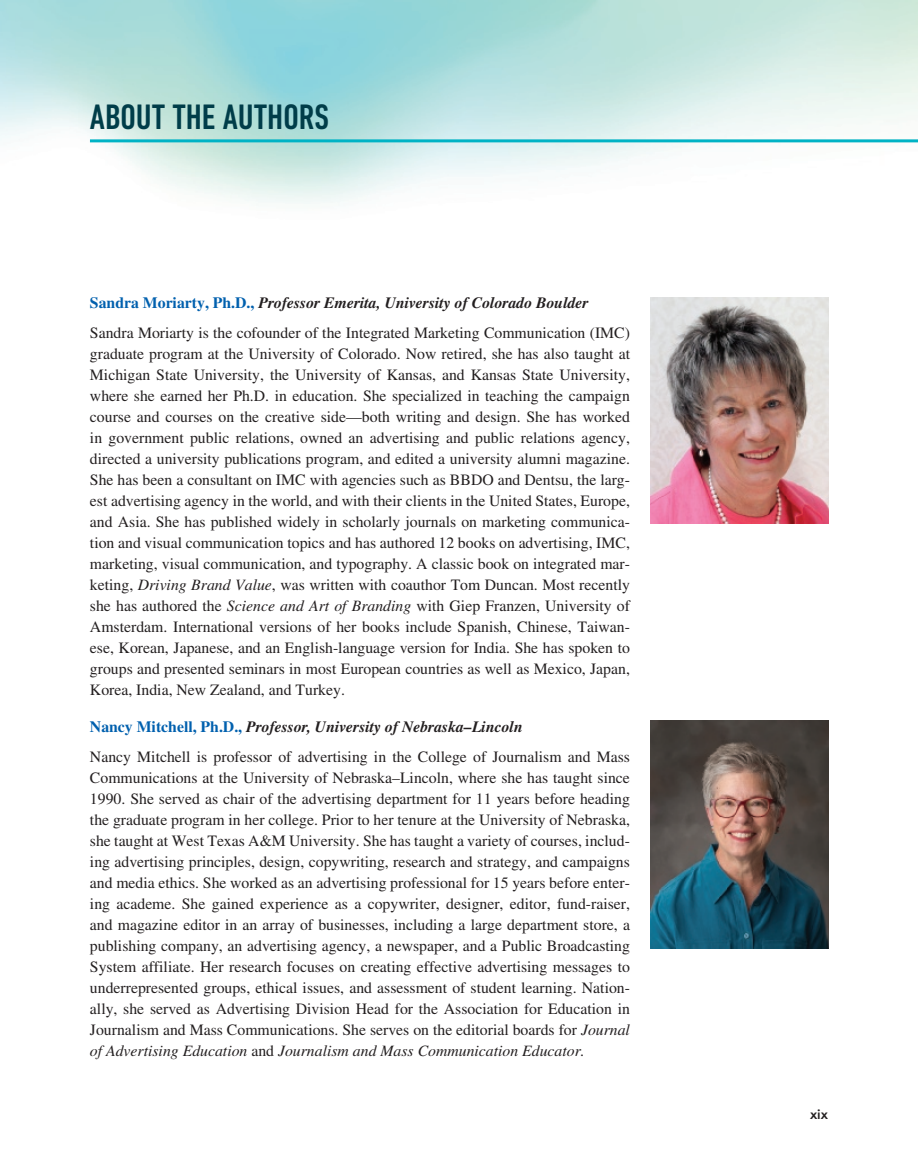
<style>
.page{position:relative;width:918px;height:1175px;background:#fff}
.page>*{position:absolute;margin:0;border:0;box-sizing:border-box;transform-origin:0 0}
.t1{font:500 condensed 36px "DIN Next LT Pro";color:#003d49}
.t2{font:15.75px/21px "Times LT Pro";color:#231f20}
.t3{font:800 13.5px "Avenir LT Pro";color:#231f20}
.s1{font-weight:700;color:#0160ae}
.s2{font-weight:700;font-style:italic}
.s3{font-style:italic}
</style>
<div class="page">
<hr style="left:90px;top:139px;width:828px;height:3px;background:#00b3c5">
<img style="left:650px;top:297px;width:178px;height:227px">
<img style="left:650px;top:720px;width:178px;height:228px">
<p class="t1" style="left:90px;top:96px;width:241px">ABOUT THE AUTHORS</p>
<p class="t2" style="left:90px;top:287px;width:542px;line-height:30px"><span class="s1">Sandra Moriarty, Ph.D.,</span> <span class="s2">Professor Emerita, University of Colorado Boulder<br></span>Sandra Moriarty is the cofounder of the Integrated Marketing Communication (IMC)</p>
<p class="t2" style="left:90px;top:343px;width:542px;text-align:justify">graduate program at the University of Colorado. Now retired, she has also taught at Michigan State University, the University of Kansas, and Kansas State University, where she earned her Ph.D. in education. She specialized in teaching the campaign course and courses on the creative side—both writing and design. She has worked in government public relations, owned an advertising and public relations agency, directed a university publications program, and edited a university alumni magazine.<br>She has been a consultant on IMC with agencies such as BBDO and Dentsu, the larg&shy;est advertising agency in the world, and with their clients in the United States, Europe, and Asia. She has published widely in scholarly journals on marketing communica&shy;tion and visual communication topics and has authored 12 books on advertising, IMC, marketing, visual communication, and typography. A classic book on integrated mar&shy;keting, <span class="s3">Driving Brand Value</span>, was written with coauthor Tom Duncan. Most recently she has authored the <span class="s3">Science and Art of Branding</span> with Giep Franzen, University of Amsterdam. International versions of her books include Spanish, Chinese, Taiwan&shy;ese, Korean, Japanese, and an English-language version for India. She has spoken to groups and presented seminars in most European countries as well as Mexico, Japan, Korea, India, New Zealand, and Turkey.</p>
<p class="t2" style="left:90px;top:711px;width:542px;line-height:30px"><span class="s1">Nancy Mitchell, Ph.D.,</span> <span class="s2">Professor, University of Nebraska–Lincoln<br></span>Nancy Mitchell is professor of advertising in the College of Journalism and Mass</p>
<p class="t2" style="left:90px;top:767px;width:542px;text-align:justify">Communications at the University of Nebraska–Lincoln, where she has taught since 1990. She served as chair of the advertising department for 11 years before heading the graduate program in her college. Prior to her tenure at the University of Nebraska, she taught at West Texas A&amp;M University. She has taught a variety of courses, includ&shy;ing advertising principles, design, copywriting, research and strategy, and campaigns and media ethics. She worked as an advertising professional for 15 years before enter&shy;ing academe. She gained experience as a copywriter, designer, editor, fund-raiser, and magazine editor in an array of businesses, including a large department store, a publishing company, an advertising agency, a newspaper, and a Public Broadcasting System affiliate. Her research focuses on creating effective advertising messages to underrepresented groups, ethical issues, and assessment of student learning. Nation&shy;ally, she served as Advertising Division Head for the Association for Education in Journalism and Mass Communications. She serves on the editorial boards for <span class="s3">Journal of Advertising Education</span> and <span class="s3">Journalism and Mass Communication Educator.</span></p>
<p class="t3" style="left:810px;top:1106px;width:20px">xix</p>
</div>
